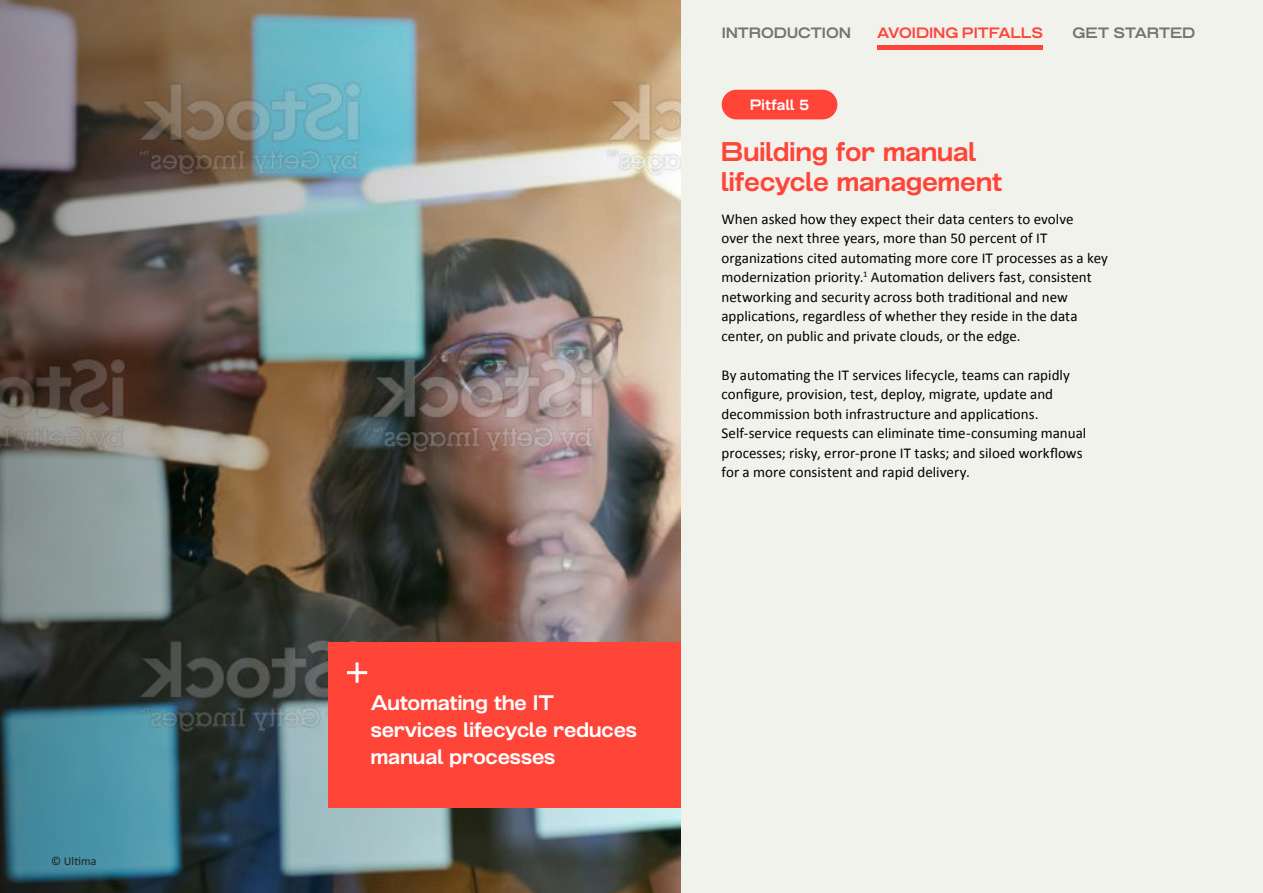
<style>
.page{position:relative;width:1263px;height:893px;background:#f2f2ed}
.page>*{position:absolute;margin:0;border:0;box-sizing:border-box;transform-origin:0 0}
.Heading{font:700 27px/30px "Grillmaster Wide";color:#ff4438}
.Heading-2{font:700 21px/27px "Grillmaster Wide";letter-spacing:-.005em;color:#fff}
.Body_-_Page{font:15px/19.5px "Calibri";letter-spacing:.005em;color:#000}
.Heading-3{font:700 15px "Grillmaster Wide";letter-spacing:.005em;color:#737370}
.Heading-4{font:700 15px "Grillmaster Wide";color:#ff4438}
.t1{font:700 15px "Grillmaster Wide";letter-spacing:.01em;color:#fff}
.t2{font:12px "Calibri";color:#231f20}
</style>
<div class="page">
<img style="left:0;top:0;width:680px;height:893px">
<hr style="left:877px;top:45px;width:166px;height:4px;background:#ff4438">
<div style="left:722px;top:90px;width:115px;height:29px;background:#ff4438;border-radius:15px"></div>
<div style="left:328px;top:642px;width:352px;height:166px;background:#ff4438"></div>
<hr style="left:356px;top:662px;width:3px;height:21px;background:#fff">
<hr style="left:347px;top:671px;width:20px;height:3px;background:#fff">
<p class="t2" style="left:51px;top:853px;width:47px">© Ultima</p>
<p class="Heading-3" style="left:722px;top:24px;width:131px">INTRODUCTION</p>
<p class="Heading-4" style="left:877px;top:24px;width:167px">AVOIDING PITFALLS</p>
<p class="Heading-3" style="left:1072px;top:24px;width:124px">GET STARTED</p>
<p class="t1" style="left:750px;top:96px;width:60px">Pitfall 5</p>
<p class="Heading" style="left:721px;top:137px;width:283px">Building for manual lifecycle management</p>
<p class="Body_-_Page" style="left:721px;top:209px;width:388px">When asked how they expect their data centers to evolve<br>over the next three years, more than 50 percent of IT organizations cited automating more core IT processes as a key modernization priority.<sup>1</sup> Automation delivers fast, consistent networking and security across both traditional and new applications, regardless of whether they reside in the data center, on public and private clouds, or the edge.</p>
<p class="Body_-_Page" style="left:721px;top:365px;width:366px">By automating the IT services lifecycle, teams can rapidly configure, provision, test, deploy, migrate, update and decommission both infrastructure and applications.<br>Self-service requests can eliminate time-consuming manual processes; risky, error-prone IT tasks; and siloed workflows for a more consistent and rapid delivery.</p>
<p class="Heading-2" style="left:371px;top:690px;width:268px">Automating the IT services lifecycle reduces manual processes</p>
</div>
